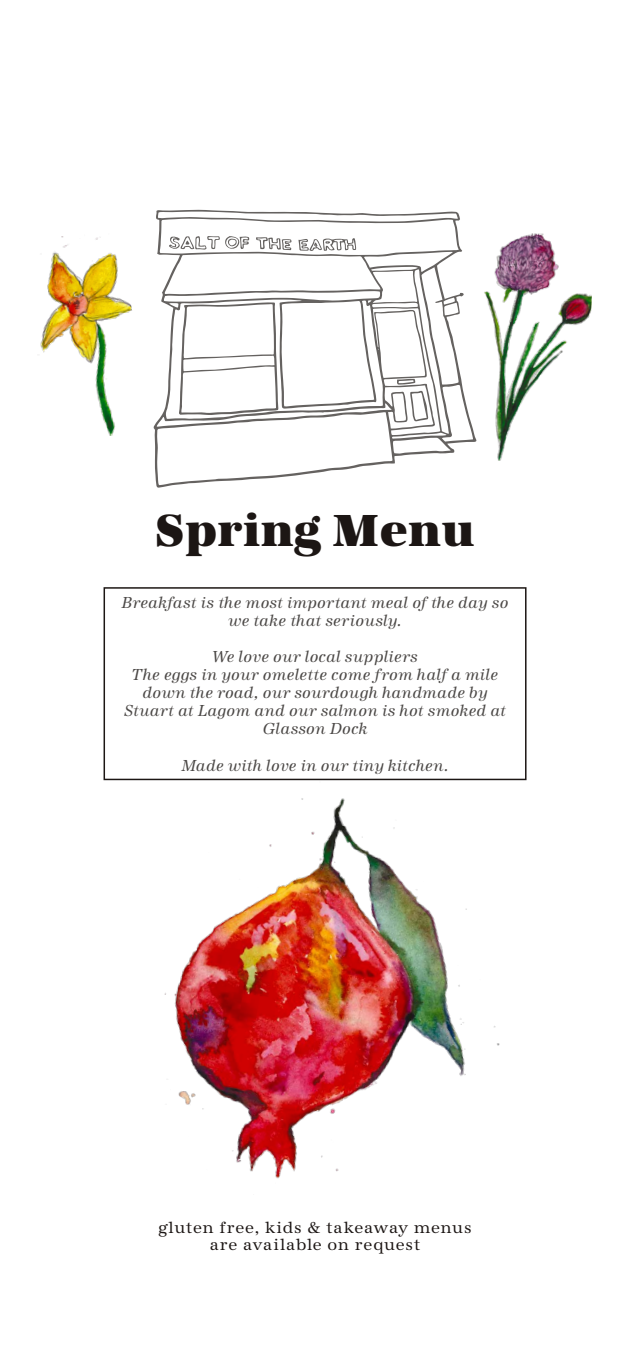
<style>
.page{position:relative;width:630px;height:1361px;background:#fff}
.page>*{position:absolute;margin:0;border:0;box-sizing:border-box;transform-origin:0 0}
.t1{font:46.5px "URW Antiqua Ult Bol";color:#1c1614}
.t2{font:italic 16.5px/18px "URW Antiqua";letter-spacing:.015em;color:#4b4846;text-align:center}
.t3{font:16.5px/16.5px "URW Antiqua";letter-spacing:.05em;color:#1c1614;text-align:center}
</style>
<div class="page">
<img style="left:137px;top:762px;width:390px;height:417px">
<img style="left:40px;top:236px;width:92px;height:200px">
<img style="left:476px;top:233px;width:116px;height:228px">
<svg style="left:153px;top:210px;width:323px;height:278px"></svg>
<svg style="left:256px;top:237px;width:35px;height:13px"></svg>
<svg style="left:179px;top:302px;width:99px;height:113px"></svg>
<svg style="left:396px;top:379px;width:19px;height:6px"></svg>
<svg style="left:410px;top:391px;width:18px;height:30px"></svg>
<svg style="left:298px;top:238px;width:58px;height:13px"></svg>
<svg style="left:169px;top:236px;width:80px;height:14px"></svg>
<div style="left:103px;top:587px;width:423px;height:193px;border:2px solid #1c1614"></div>
<h1 class="t1" style="left:155px;top:503px;width:321px">Spring Menu</h1>
<p class="t2" style="left:122px;top:594px;width:388px">Breakfast is the most important meal of the day so we take that seriously.</p>
<p class="t2" style="left:124px;top:648px;width:383px">We love our local suppliers<br>The eggs in your omelette come from half a mile down the road, our sourdough handmade by Stuart at Lagom and our salmon is hot smoked at Glasson Dock</p>
<p class="t2" style="left:181px;top:756px;width:268px">Made with love in our tiny kitchen.</p>
<p class="t3" style="left:158px;top:1219px;width:315px">gluten free, kids &amp; takeaway menus are available on request</p>
</div>
